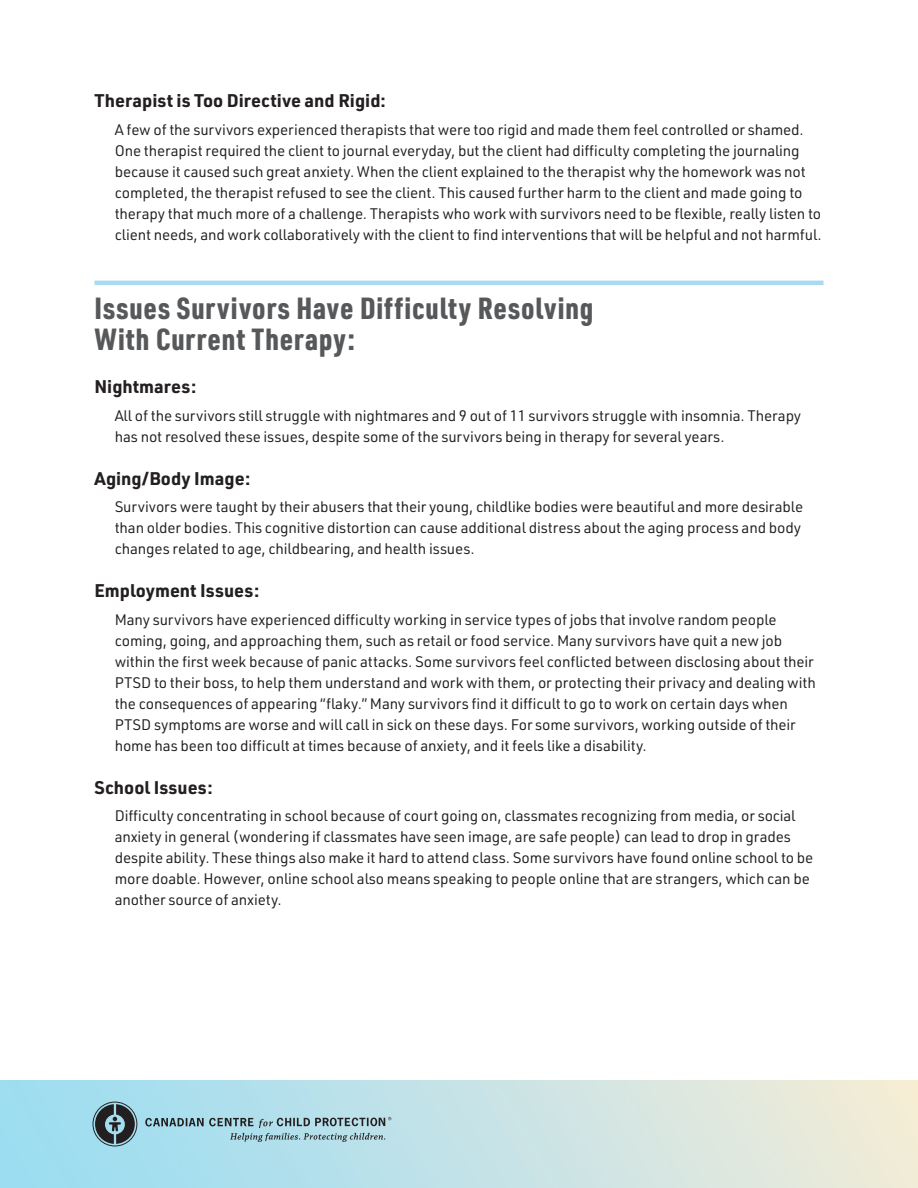
<style>
.page{position:relative;width:918px;height:1188px;background:#fff}
.page>*{position:absolute;margin:0;border:0;box-sizing:border-box;transform-origin:0 0}
.t1{font:900 30px/31.5px "URWDIN Cond";letter-spacing:.03em;color:#57585a}
.t2{font:700 18px "URWDIN";color:#231f20}
.body{font:15px/21px "URWDIN";letter-spacing:-.01em;color:#231f20}
</style>
<div class="page">
<hr style="left:94px;top:281px;width:730px;height:4px;background:#aadaf1">
<div style="left:0;top:1080px;width:918px;height:108px;background:linear-gradient(to right,#97dcf4,#f2ebd8)"></div>
<svg style="left:92px;top:1102px;width:45px;height:44px;background:#5c757d"></svg>
<svg style="left:145px;top:1117px;width:246px;height:25px;background:#96bbc5"></svg>
<p class="t2" style="left:94px;top:89px;width:293px">Therapist is Too Directive and Rigid:</p>
<p class="body" style="left:115px;top:119px;width:709px">A few of the survivors experienced therapists that were too rigid and made them feel controlled or shamed.<br>One therapist required the client to journal everyday, but the client had difficulty completing the journaling because it caused such great anxiety. When the client explained to the therapist why the homework was not completed, the therapist refused to see the client. This caused further harm to the client and made going to therapy that much more of a challenge. Therapists who work with survivors need to be flexible, really listen to client needs, and work collaboratively with the client to find interventions that will be helpful and not harmful.</p>
<p class="t1" style="left:94px;top:291px;width:500px">Issues Survivors Have Difficulty Resolving<br>With Current Therapy:</p>
<p class="t2" style="left:94px;top:374px;width:103px">Nightmares:</p>
<p class="body" style="left:115px;top:405px;width:688px">All of the survivors still struggle with nightmares and 9 out of 11 survivors struggle with insomnia. Therapy has not resolved these issues, despite some of the survivors being in therapy for several years.</p>
<p class="t2" style="left:94px;top:466px;width:158px">Aging/Body Image:</p>
<p class="body" style="left:115px;top:496px;width:690px">Survivors were taught by their abusers that their young, childlike bodies were beautiful and more desirable than older bodies. This cognitive distortion can cause additional distress about the aging process and body changes related to age, childbearing, and health issues.</p>
<p class="t2" style="left:94px;top:578px;width:166px">Employment Issues:</p>
<p class="body" style="left:115px;top:609px;width:703px">Many survivors have experienced difficulty working in service types of jobs that involve random people coming, going, and approaching them, such as retail or food service. Many survivors have quit a new job within the first week because of panic attacks. Some survivors feel conflicted between disclosing about their PTSD to their boss, to help them understand and work with them, or protecting their privacy and dealing with the consequences of appearing “flaky.” Many survivors find it difficult to go to work on certain days when PTSD symptoms are worse and will call in sick on these days. For some survivors, working outside of their home has been too difficult at times because of anxiety, and it feels like a disability.</p>
<p class="t2" style="left:94px;top:775px;width:120px">School Issues:</p>
<p class="body" style="left:115px;top:805px;width:700px">Difficulty concentrating in school because of court going on, classmates recognizing from media, or social anxiety in general (wondering if classmates have seen image, are safe people) can lead to drop in grades despite ability. These things also make it hard to attend class. Some survivors have found online school to be more doable. However, online school also means speaking to people online that are strangers, which can be another source of anxiety.</p>
</div>
